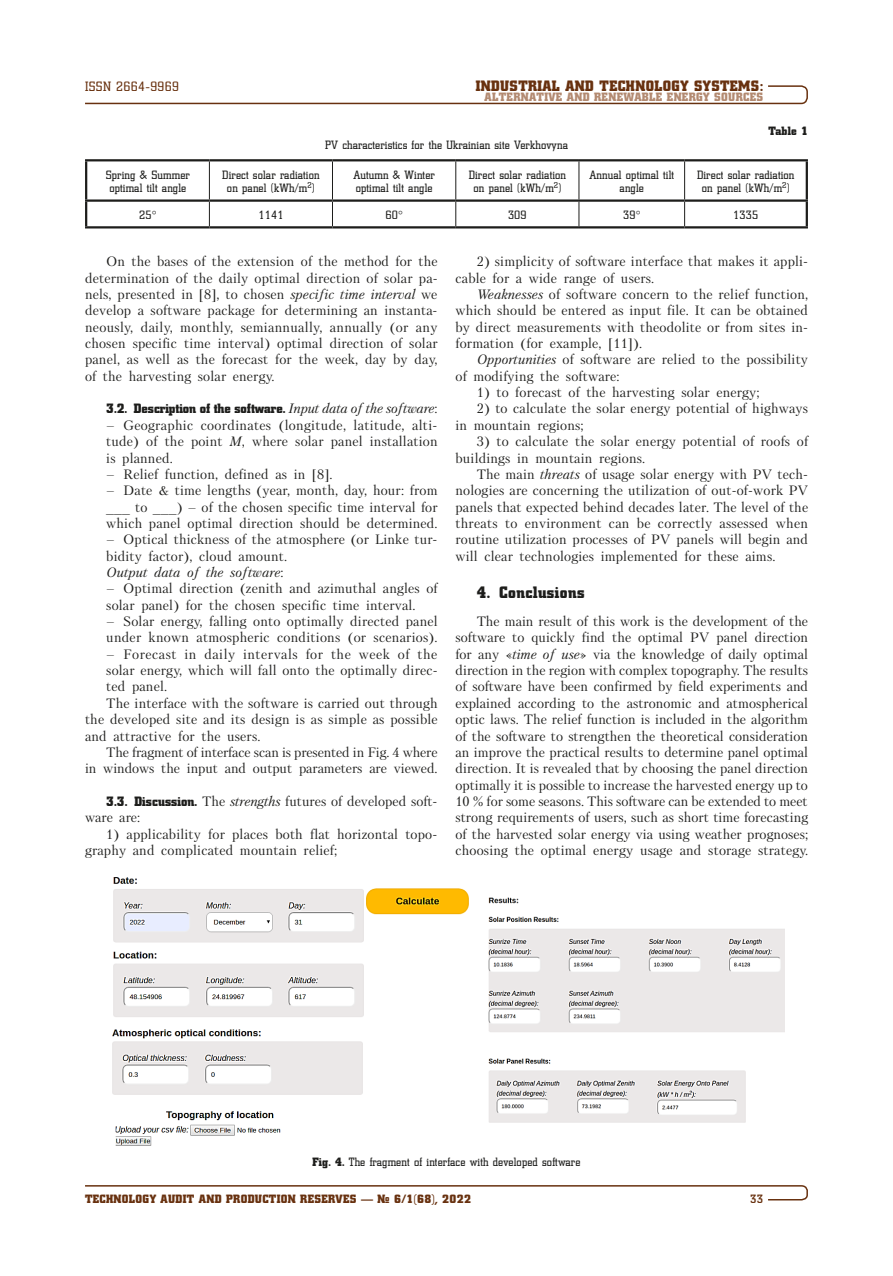
<style>
.page{position:relative;width:893px;height:1276px;background:#fff}
.page>*{position:absolute;margin:0;border:0;box-sizing:border-box;transform-origin:0 0}
.Заголовок_2{font:16.5px "Coliseum Black C";letter-spacing:.025em;color:#1d1d1b}
.t1{font:15px "Coliseum Black C";letter-spacing:.025em;color:#68310f}
.Отсуп_англ{font:13.5px/16.4px "Petersburg C";letter-spacing:.01em;color:#1d1d1b}
.Отступ_5_Список_англ{font:13.5px/16.4px "Petersburg C";letter-spacing:.01em;color:#1d1d1b;text-align:justify}
.Отсуп_англ-2{font:13.5px/16.4px "Petersburg C";letter-spacing:-.01em;color:#1d1d1b;text-align:right}
.Отсуп_англ-3{font:13.5px "Coliseum Black C";letter-spacing:-.005em;color:#1d1d1b}
.Отсуп_англ-4{font:italic 13.5px "Petersburg C";letter-spacing:.01em;color:#1d1d1b}
.t2{font:13.5px "Coliseum C";letter-spacing:.03em;color:#68310f}
.Текст_табл_по_центру{font:12px/13.5px "Coliseum C";letter-spacing:.015em;color:#1d1d1b;text-align:center}
.t3{font:12px "Coliseum Black C";letter-spacing:.025em;color:#68310f}
.Подпись_рисунка{font:12px "Coliseum C";letter-spacing:.015em;color:#1d1d1b}
.Название_табл{font:12px "Coliseum C";letter-spacing:.015em;color:#1d1d1b}
.t4{font:12px "Coliseum Black C";letter-spacing:.025em;color:#b38a71}
.Таблица{font:12px "Coliseum Black C";letter-spacing:.015em;color:#1d1d1b}
.t5{font:700 12px "Coliseum C";color:#68310f}
.s1{font-style:italic}
.s2{font-family:"Petersburg C";font-style:italic}
.s3{font-family:"Petersburg C"}
.s4{font-style:normal}
.s5{font-family:"Coliseum Black C"}
</style>
<div class="page">
<svg style="left:85px;top:1185px;width:723px;height:16px"></svg>
<svg style="left:85px;top:85px;width:723px;height:20px"></svg>
<hr style="left:209px;top:161px;width:1px;height:38px;background:#1d1d1b">
<hr style="left:332px;top:161px;width:1px;height:38px;background:#1d1d1b">
<hr style="left:455px;top:161px;width:1px;height:38px;background:#1d1d1b">
<hr style="left:579px;top:161px;width:1px;height:38px;background:#1d1d1b">
<hr style="left:684px;top:161px;width:1px;height:38px;background:#1d1d1b">
<svg style="left:209px;top:202px;width:1px;height:24px"></svg>
<svg style="left:332px;top:202px;width:1px;height:24px"></svg>
<svg style="left:455px;top:202px;width:1px;height:24px"></svg>
<svg style="left:579px;top:202px;width:1px;height:24px"></svg>
<svg style="left:684px;top:202px;width:1px;height:24px"></svg>
<hr style="left:85px;top:202px;width:2px;height:24px;background:#1d1d1b">
<hr style="left:806px;top:202px;width:2px;height:24px;background:#1d1d1b">
<hr style="left:85px;top:226px;width:124px;height:2px;background:#1d1d1b">
<hr style="left:209px;top:226px;width:123px;height:2px;background:#1d1d1b">
<hr style="left:332px;top:226px;width:124px;height:2px;background:#1d1d1b">
<hr style="left:456px;top:226px;width:123px;height:2px;background:#1d1d1b">
<hr style="left:579px;top:226px;width:106px;height:2px;background:#1d1d1b">
<hr style="left:685px;top:226px;width:123px;height:2px;background:#1d1d1b">
<hr style="left:85px;top:159px;width:124px;height:2px;background:#1d1d1b">
<hr style="left:85px;top:161px;width:2px;height:38px;background:#1d1d1b">
<hr style="left:209px;top:159px;width:123px;height:2px;background:#1d1d1b">
<hr style="left:332px;top:159px;width:124px;height:2px;background:#1d1d1b">
<hr style="left:456px;top:159px;width:123px;height:2px;background:#1d1d1b">
<hr style="left:579px;top:159px;width:106px;height:2px;background:#1d1d1b">
<hr style="left:685px;top:159px;width:123px;height:2px;background:#1d1d1b">
<hr style="left:806px;top:161px;width:2px;height:38px;background:#1d1d1b">
<hr style="left:85px;top:199px;width:124px;height:3px;background:#1d1d1b">
<hr style="left:209px;top:199px;width:123px;height:3px;background:#1d1d1b">
<hr style="left:332px;top:199px;width:124px;height:3px;background:#1d1d1b">
<hr style="left:456px;top:199px;width:123px;height:3px;background:#1d1d1b">
<hr style="left:579px;top:199px;width:106px;height:3px;background:#1d1d1b">
<hr style="left:685px;top:199px;width:123px;height:3px;background:#1d1d1b">
<img style="left:112px;top:877px;width:672px;height:269px">
<p class="t2" style="left:85px;top:78px;width:96px">ISSN 2664-9969</p>
<p class="t1" style="left:476px;top:77px;width:289px">INDUSTRIAL AND TECHNOLOGY SYSTEMS:</p>
<p class="t4" style="left:484px;top:90px;width:280px">ALTERNATIVE AND RENEWABLE ENERGY SOURCES</p>
<p class="Название_табл" style="left:325px;top:138px;width:244px">PV characteristics for the Ukrainian site Verkhovyna</p>
<p class="Таблица" style="left:769px;top:124px;width:41px">Table 1</p>
<p class="Текст_табл_по_центру" style="left:106px;top:168px;width:86px">Spring &amp; Summer optimal tilt angle</p>
<p class="Текст_табл_по_центру" style="left:222px;top:168px;width:99px">Direct solar radiation on panel (kWh/m<sup>2</sup>)</p>
<p class="Текст_табл_по_центру" style="left:353px;top:168px;width:83px;text-align:left">Autumn &amp; Winter optimal tilt angle</p>
<p class="Текст_табл_по_центру" style="left:469px;top:168px;width:99px">Direct solar radiation on panel (kWh/m<sup>2</sup>)</p>
<p class="Текст_табл_по_центру" style="left:589px;top:168px;width:86px">Annual optimal tilt angle</p>
<p class="Текст_табл_по_центру" style="left:697px;top:168px;width:99px">Direct solar radiation on panel (kWh/m<sup>2</sup>)</p>
<p class="Текст_табл_по_центру" style="left:139px;top:208px;width:14px">25</p>
<p class="Текст_табл_по_центру" style="left:258px;top:208px;width:27px">1141</p>
<p class="Текст_табл_по_центру" style="left:385px;top:208px;width:14px">60</p>
<p class="Текст_табл_по_центру" style="left:508px;top:208px;width:20px">309</p>
<p class="Текст_табл_по_центру" style="left:623px;top:208px;width:14px">39</p>
<p class="Текст_табл_по_центру" style="left:733px;top:208px;width:27px">1335</p>
<p class="Отсуп_англ" style="left:85px;top:253px;width:354px;text-indent:21px">On the bases of the extension of the method for the determination of the daily optimal direction of solar pa&shy;nels, presented in [8], to chosen <span class="s1">specific time interval</span> we develop a software package for determining an instanta&shy;neously, daily, monthly, semiannually, annually (or any chosen specific time interval) optimal direction of solar panel, as well as the forecast for the week, day by day, of the harvesting solar energy.</p>
<p class="Отсуп_англ-3" style="left:106px;top:401px;width:333px">3.2. Description of the software. <span class="s2">Input data of the software</span><span class="s3">:</span></p>
<p class="Отступ_5_Список_англ" style="left:106px;top:417px;width:333px">– Geographic coordinates (longitude, latitude, alti&shy;tude) of the point <span class="s1">M</span>, where solar panel installation is planned.</p>
<p class="Отступ_5_Список_англ" style="left:106px;top:466px;width:228px">– Relief function, defined as in [8].</p>
<p class="Отступ_5_Список_англ" style="left:106px;top:482px;width:333px">– Date &amp; time lengths (year, month, day, hour: from ___ to ___) – of the chosen specific time interval for which panel optimal direction should be determined.</p>
<p class="Отступ_5_Список_англ" style="left:106px;top:531px;width:333px">– Optical thickness of the atmosphere (or Linke tur&shy;bidity factor), cloud amount.</p>
<p class="Отсуп_англ-4" style="left:106px;top:564px;width:179px">Output data of the software<span class="s4">:</span></p>
<p class="Отступ_5_Список_англ" style="left:106px;top:580px;width:333px">– Optimal direction (zenith and azimuthal angles of solar panel) for the chosen specific time interval.</p>
<p class="Отступ_5_Список_англ" style="left:106px;top:613px;width:333px">– Solar energy, falling onto optimally directed panel under known atmospheric conditions (or scenarios).</p>
<p class="Отступ_5_Список_англ" style="left:106px;top:646px;width:332px">– Forecast in daily intervals for the week of the solar energy, which will fall onto the optimally direc&shy;ted panel.</p>
<p class="Отсуп_англ" style="left:85px;top:695px;width:354px;text-align:justify;text-indent:21px">The interface with the software is carried out through the developed site and its design is as simple as possible and attractive for the users.</p>
<p class="Отсуп_англ-2" style="left:85px;top:744px;width:354px">The fragment of interface scan is presented in Fig. 4 where<br>in windows the input and output parameters are viewed.</p>
<p class="Отсуп_англ" style="left:85px;top:793px;width:354px;text-indent:21px"><span class="s5">3.3. Discussion.</span> The <span class="s1">strengths</span> futures of developed soft&shy;ware are:</p>
<p class="Отсуп_англ" style="left:85px;top:825px;width:352px;text-indent:21px">1) applicability for places both flat horizontal topo&shy;graphy and complicated mountain relief;</p>
<p class="Отсуп_англ" style="left:455px;top:253px;width:353px;text-indent:21px">2) simplicity of software interface that makes it appli&shy;cable for a wide range of users.</p>
<p class="Отсуп_англ" style="left:455px;top:286px;width:354px;text-align:justify;text-indent:21px"><span class="s1">Weaknesses</span> of software concern to the relief function, which should be entered as input file. It can be obtained by direct measurements with theodolite or from sites in&shy;formation (for example, [11]).</p>
<p class="Отсуп_англ" style="left:455px;top:351px;width:354px;text-indent:21px"><span class="s1">Opportunities</span> of software are relied to the possibility of modifying the software:</p>
<p class="Отсуп_англ" style="left:477px;top:384px;width:284px">1) to forecast of the harvesting solar energy;</p>
<p class="Отсуп_англ" style="left:455px;top:400px;width:354px;text-indent:21px">2) to calculate the solar energy potential of highways in mountain regions;</p>
<p class="Отсуп_англ" style="left:455px;top:433px;width:354px;text-indent:21px">3) to calculate the solar energy potential of roofs of buildings in mountain regions.</p>
<p class="Отсуп_англ" style="left:455px;top:466px;width:354px;text-align:justify;text-indent:21px">The main <span class="s1">threats</span> of usage solar energy with PV tech&shy;nologies are concerning the utilization of out-of-work PV panels that expected behind decades later. The level of the threats to environment can be correctly assessed when routine utilization processes of PV panels will begin and will clear technologies implemented for these aims.</p>
<p class="Заголовок_2" style="left:477px;top:583px;width:109px">4. Conclusions</p>
<p class="Отсуп_англ" style="left:455px;top:613px;width:354px;text-align:justify;text-indent:21px">The main result of this work is the development of the software to quickly find the optimal PV panel direction for any «<span class="s1">time of use</span>» via the knowledge of daily optimal direction in the region with complex topography. The results of software have been confirmed by field experiments and explained according to the astronomic and atmospherical optic laws. The relief function is included in the algorithm of the software to strengthen the theoretical consideration an improve the practical results to determine panel optimal direction. It is revealed that by choosing the panel direction optimally it is possible to increase the harvested energy up to 10 % for some seasons. This software can be extended to meet strong requirements of users, such as short time forecasting of the harvested solar energy via using weather prognoses; choosing the optimal energy usage and storage strategy.</p>
<p class="Подпись_рисунка" style="left:312px;top:1155px;width:270px"><span class="s5">Fig. 4.</span> The fragment of interface with developed software</p>
<p class="t3" style="left:85px;top:1191px;width:387px">TECHNOLOGY AUDIT AND PRODUCTION RESERVES — № 6/1(68), 2022</p>
<p class="t5" style="left:750px;top:1191px;width:14px">33</p>
</div>
